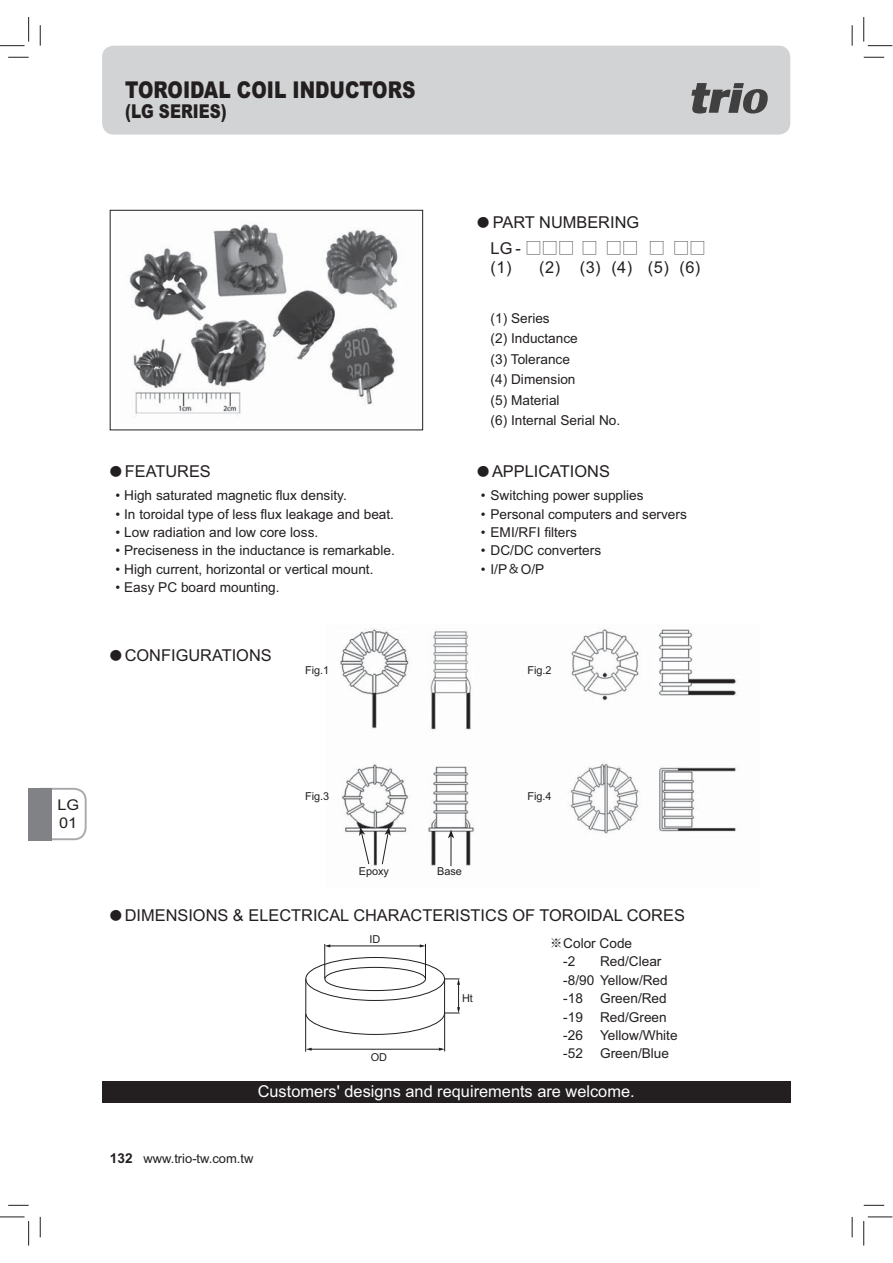
<style>
.page{position:relative;width:893px;height:1263px;background:#fff}
.page>*{position:absolute;margin:0;border:0;box-sizing:border-box;transform-origin:0 0}
.t1{font:900 23.25px "Arial";color:#231f20;scale:.8 1}
.t2{font:900 19.05px "Arial";color:#231f20;scale:.8 1}
.t3{font:16.35px "Arial";color:#231f20}
.t4{font:16.35px "Arial";color:#fff}
.t5{font:500 16.35px "Lin Gothic";color:#231f20}
.t6{font:14.85px/18.5px "Arial";color:#231f20;scale:1.11 1}
.t7{font:13.65px/20.4px "Arial";color:#231f20}
.t8{font:12.9px "Arial";color:#231f20}
.t9{font:10.95px "Arial";color:#231f20}
.s1{font-family:"Lin Gothic";font-weight:500;font-size:12.3px}
.s2{font-family:"Arial";font-weight:400}
.s3{font-family:"Lin Gothic";font-weight:500}
.s4{font-weight:700;font-size:13.65px}
</style>
<div class="page">
<img style="left:129px;top:224px;width:269px;height:192px">
<div style="left:110px;top:210px;width:313px;height:220px;border:1px solid #231f20"></div>
<div style="left:102px;top:46px;width:688px;height:89px;background:#d2d3d4;border-radius:12px"></div>
<img style="left:340px;top:628px;width:397px;height:239px">
<svg style="left:359px;top:827px;width:11px;height:38px"></svg>
<svg style="left:381px;top:827px;width:10px;height:38px"></svg>
<hr style="left:451px;top:836px;width:1px;height:30px;background:#231f20">
<svg style="left:448px;top:830px;width:6px;height:8px"></svg>
<div style="left:324px;top:967px;width:102px;height:24px;border:1px solid #221e1f;border-radius:50%"></div>
<hr style="left:324px;top:944px;width:1px;height:35px;background:#221e1f">
<hr style="left:425px;top:944px;width:1px;height:34px;background:#221e1f">
<hr style="left:444px;top:1013px;width:1px;height:38px;background:#221e1f">
<hr style="left:305px;top:1014px;width:1px;height:38px;background:#221e1f">
<hr style="left:311px;top:1049px;width:131px;height:1px;background:#221e1f">
<svg style="left:306px;top:1048px;width:6px;height:3px"></svg>
<svg style="left:439px;top:1048px;width:6px;height:3px"></svg>
<hr style="left:330px;top:946px;width:92px;height:1px;background:#221e1f">
<svg style="left:324px;top:944px;width:6px;height:3px"></svg>
<svg style="left:305px;top:978px;width:155px;height:57px"></svg>
<div style="left:102px;top:1081px;width:688px;height:21px;background:#231f20"></div>
<svg style="left:691px;top:83px;width:77px;height:31px"></svg>
<div style="left:29px;top:788px;width:58px;height:52px;border:2px solid #a8a9ac;border-radius:12px"></div>
<div style="left:29px;top:788px;width:23px;height:52px;background:#808285"></div>
<svg style="left:8px;top:57px;width:21px;height:1px"></svg>
<svg style="left:864px;top:57px;width:20px;height:1px"></svg>
<svg style="left:8px;top:1205px;width:21px;height:1px"></svg>
<svg style="left:864px;top:1205px;width:20px;height:1px"></svg>
<svg style="left:40px;top:25px;width:1px;height:21px"></svg>
<svg style="left:40px;top:1217px;width:1px;height:20px"></svg>
<svg style="left:852px;top:25px;width:1px;height:21px"></svg>
<svg style="left:852px;top:1217px;width:1px;height:20px"></svg>
<svg style="left:0;top:17px;width:29px;height:29px"></svg>
<svg style="left:0;top:1217px;width:29px;height:29px"></svg>
<svg style="left:863px;top:17px;width:29px;height:29px"></svg>
<svg style="left:863px;top:1217px;width:29px;height:29px"></svg>
<h1 class="t1" style="left:125px;top:77px;width:364px">TOROIDAL COIL INDUCTORS</h1>
<h2 class="t2" style="left:125px;top:100px;width:128px">(LG SERIES)</h2>
<p class="t3" style="left:477px;top:217px;width:164px"><span class="s1">●</span> PART NUMBERING</p>
<p class="t5" style="left:491px;top:238px;width:217px"><span class="s2">LG -</span> □□□ □ □□ □ □□</p>
<p class="t3" style="left:491px;top:261px;width:211px">(1) (2) (3) (4) (5) (6)</p>
<p class="t7" style="left:491px;top:309px;width:131px">(1) Series<br>(2) Inductance<br>(3) Tolerance<br>(4) Dimension<br>(5) Material<br>(6) Internal Serial No.</p>
<p class="t3" style="left:110px;top:466px;width:102px"><span class="s1">●</span> FEATURES</p>
<p class="t3" style="left:477px;top:466px;width:134px"><span class="s1">●</span> APPLICATIONS</p>
<p class="t7" style="left:116px;top:487px;width:233px">• High saturated magnetic flux density.</p>
<p class="t7" style="left:116px;top:505px;width:280px">• In toroidal type of less flux leakage and beat.</p>
<p class="t7" style="left:116px;top:523px;width:204px">• Low radiation and low core loss.</p>
<p class="t7" style="left:116px;top:542px;width:281px">• Preciseness in the inductance is remarkable.</p>
<p class="t7" style="left:116px;top:560px;width:259px">• High current, horizontal or vertical mount.</p>
<p class="t7" style="left:116px;top:579px;width:165px">• Easy PC board mounting.</p>
<p class="t3" style="left:110px;top:650px;width:163px"><span class="s1">●</span> CONFIGURATIONS</p>
<p class="t7" style="left:481px;top:487px;width:164px">• Switching power supplies</p>
<p class="t7" style="left:481px;top:505px;width:207px">• Personal computers and servers</p>
<p class="t7" style="left:481px;top:523px;width:97px">• EMI/RFI filters</p>
<p class="t7" style="left:481px;top:542px;width:122px">• DC/DC converters</p>
<p class="t7" style="left:481px;top:560px;width:65px">• I/P<span class="s3">＆</span>O/P</p>
<p class="t9" style="left:305px;top:666px;width:26px">Fig.1</p>
<p class="t9" style="left:527px;top:666px;width:26px">Fig.2</p>
<p class="t6" style="left:57px;top:797px;width:21px">LG<br>01</p>
<p class="t9" style="left:305px;top:792px;width:26px">Fig.3</p>
<p class="t9" style="left:527px;top:792px;width:26px">Fig.4</p>
<p class="t9" style="left:359px;top:867px;width:32px">Epoxy</p>
<p class="t9" style="left:437px;top:867px;width:26px">Base</p>
<p class="t3" style="left:110px;top:910px;width:577px"><span class="s1">●</span> DIMENSIONS &amp; ELECTRICAL CHARACTERISTICS OF TOROIDAL CORES</p>
<p class="t9" style="left:369px;top:935px;width:12px">ID</p>
<p class="t9" style="left:462px;top:994px;width:12px">Ht</p>
<p class="t7" style="left:563px;top:935px;width:70px;line-height:18.5px;text-indent:-14px"><span class="s3">※</span>Color Code -2</p>
<p class="t7" style="left:563px;top:954px;width:106px;line-height:18.5px;text-indent:37px">Red/Clear -8/90 Yellow/Red -18</p>
<p class="t7" style="left:600px;top:990px;width:68px">Green/Red</p>
<p class="t7" style="left:563px;top:1008px;width:21px">-19</p>
<p class="t7" style="left:600px;top:1008px;width:68px">Red/Green</p>
<p class="t7" style="left:563px;top:1026px;width:21px">-26</p>
<p class="t7" style="left:600px;top:1026px;width:79px">Yellow/White</p>
<p class="t7" style="left:563px;top:1045px;width:21px">-52</p>
<p class="t7" style="left:600px;top:1045px;width:70px">Green/Blue</p>
<p class="t4" style="left:258px;top:1086px;width:378px">Customers' designs and requirements are welcome.</p>
<p class="t9" style="left:371px;top:1053px;width:18px">OD</p>
<p class="t8" style="left:110px;top:1153px;width:145px"><span class="s4">132</span> www.trio-tw.com.tw</p>
</div>
